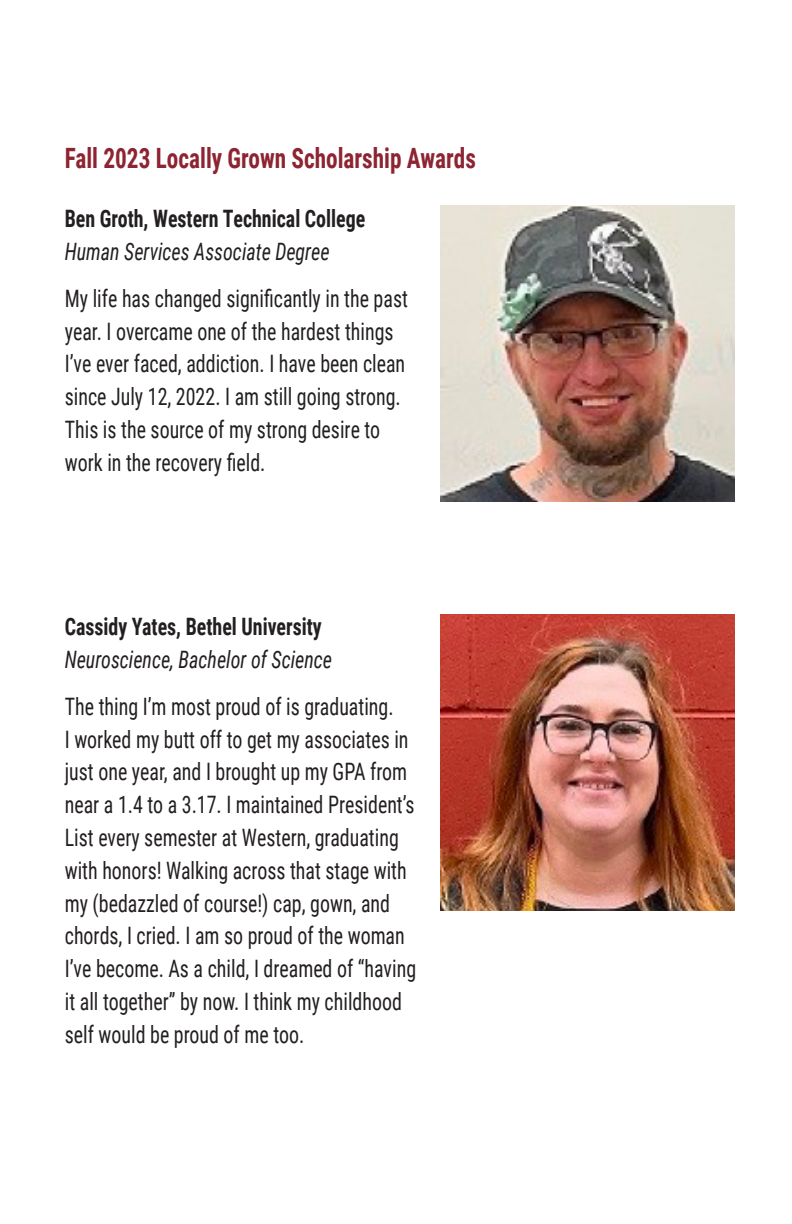
<style>
.page{position:relative;width:792px;height:1224px;background:#fff}
.page>*{position:absolute;margin:0;border:0;box-sizing:border-box;transform-origin:0 0}
.t1{font:700 28px "Roboto Condensed";color:#8d2431;scale:.83 1}
.t2{font:24px/32.8px "Roboto Condensed";color:#231f20;scale:.83 1}
.t3{font:700 24px "Roboto Condensed";color:#231f20;scale:.83 1}
.t4{font:italic 24px "Roboto Condensed";color:#231f20;scale:.83 1}
</style>
<div class="page">
<img style="left:441px;top:205px;width:293px;height:296px">
<img style="left:441px;top:615px;width:293px;height:296px">
<p class="t1" style="left:65px;top:138px;width:497px">Fall 2023 Locally Grown Scholarship Awards</p>
<p class="t3" style="left:65px;top:201px;width:364px">Ben Groth, Western Technical College</p>
<p class="t4" style="left:65px;top:234px;width:320px">Human Services Associate Degree</p>
<p class="t2" style="left:65px;top:281px;width:415px">My life has changed significantly in the past</p>
<p class="t2" style="left:65px;top:314px;width:398px">year. I overcame one of the hardest things</p>
<p class="t2" style="left:65px;top:347px;width:412px">I’ve ever faced, addiction. I have been clean</p>
<p class="t2" style="left:65px;top:379px;width:406px">since July 12, 2022. I am still going strong.</p>
<p class="t2" style="left:65px;top:412px;width:382px">This is the source of my strong desire to</p>
<p class="t2" style="left:65px;top:445px;width:243px">work in the recovery field.</p>
<p class="t3" style="left:65px;top:609px;width:311px">Cassidy Yates, Bethel University</p>
<p class="t4" style="left:65px;top:642px;width:323px">Neuroscience, Bachelor of Science</p>
<p class="t2" style="left:65px;top:689px;width:416px">The thing I’m most proud of is graduating.<br>I worked my butt off to get my associates in</p>
<p class="t2" style="left:65px;top:755px;width:414px">just one year, and I brought up my GPA from</p>
<p class="t2" style="left:65px;top:787px;width:423px">near a 1.4 to a 3.17. I maintained President’s</p>
<p class="t2" style="left:65px;top:820px;width:404px">List every semester at Western, graduating</p>
<p class="t2" style="left:65px;top:853px;width:414px">with honors! Walking across that stage with</p>
<p class="t2" style="left:65px;top:886px;width:394px">my (bedazzled of course!) cap, gown, and</p>
<p class="t2" style="left:65px;top:919px;width:425px">chords, I cried. I am so proud of the woman I’ve become. As a child, I dreamed of “having it all together” by now. I think my childhood self would be proud of me too.</p>
</div>
